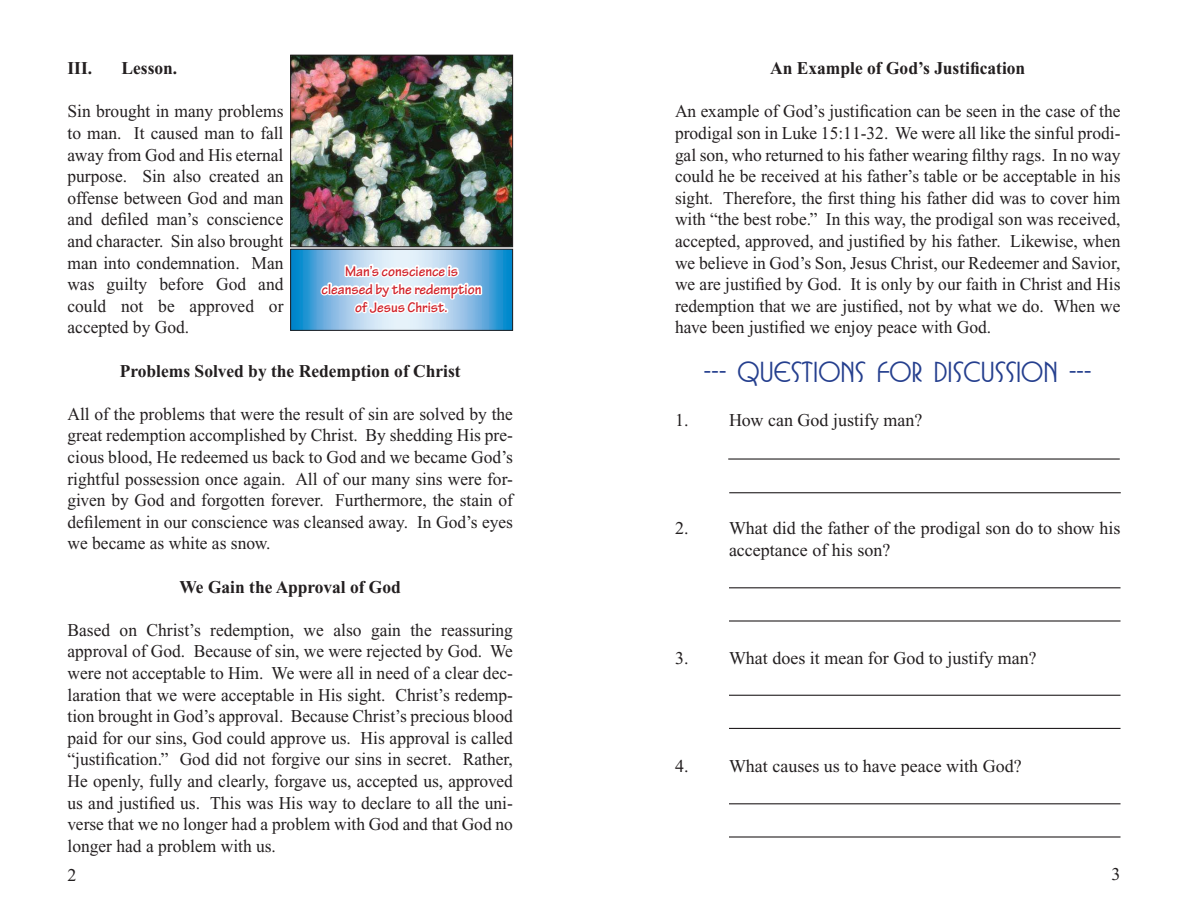
<style>
.page{position:relative;width:1188px;height:918px;background:#fff}
.page>*{position:absolute;margin:0;border:0;box-sizing:border-box;transform-origin:0 0}
.t1{font:500 27px "Busorama IT Cby BT";color:#253f8e}
.t2{font:18px/21.6px "Times New Roman";color:#231f20;text-align:justify}
.t3{font:700 18px "Times New Roman";color:#231f20}
.t4{font:700 15px/18px "Tekton Pro";color:#d1232a;text-align:center;scale:.95 1}
</style>
<div class="page">
<img style="left:292px;top:57px;width:219px;height:188px">
<div style="left:290px;top:55px;width:223px;height:192px;border:1px solid #231f20"></div>
<svg style="left:292px;top:251px;width:219px;height:78px;background:#64b0de"></svg>
<svg style="left:319px;top:257px;width:165px;height:59px"></svg>
<div style="left:290px;top:249px;width:223px;height:82px;border:1px solid #231f20"></div>
<hr style="left:728px;top:458px;width:392px;height:2px;background:#231f20">
<hr style="left:729px;top:492px;width:392px;height:1px;background:#231f20">
<hr style="left:729px;top:587px;width:392px;height:1px;background:#231f20">
<hr style="left:729px;top:620px;width:392px;height:2px;background:#231f20">
<hr style="left:729px;top:695px;width:392px;height:1px;background:#231f20">
<hr style="left:729px;top:728px;width:392px;height:1px;background:#231f20">
<hr style="left:729px;top:803px;width:392px;height:1px;background:#231f20">
<hr style="left:729px;top:836px;width:392px;height:2px;background:#231f20">
<p class="t3" style="left:68px;top:58px;width:26px">III.</p>
<p class="t3" style="left:122px;top:58px;width:57px">Lesson.</p>
<p class="t2" style="left:68px;top:100px;width:218px">Sin brought in many problems to man. It caused man to fall away from God and His eternal purpose. Sin also created an offense between God and man and defiled man’s conscience and character. Sin also brought man into condemnation. Man was guilty before God and could not be approved or accepted by God.</p>
<p class="t3" style="left:120px;top:360px;width:342px">Problems Solved by the Redemption of Christ</p>
<p class="t2" style="left:68px;top:403px;width:447px">All of the problems that were the result of sin are solved by the great redemption accomplished by Christ. By shedding His pre&shy;cious blood, He redeemed us back to God and we became God’s rightful possession once again. All of our many sins were for&shy;given by God and forgotten forever. Furthermore, the stain of defilement in our conscience was cleansed away. In God’s eyes we became as white as snow.</p>
<p class="t3" style="left:180px;top:576px;width:223px">We Gain the Approval of God</p>
<p class="t2" style="left:68px;top:619px;width:447px">Based on Christ’s redemption, we also gain the reassuring approval of God. Because of sin, we were rejected by God. We were not acceptable to Him. We were all in need of a clear dec&shy;laration that we were acceptable in His sight. Christ’s redemp&shy;tion brought in God’s approval. Because Christ’s precious blood paid for our sins, God could approve us. His approval is called “justification.” God did not forgive our sins in secret. Rather, He openly, fully and clearly, forgave us, accepted us, approved us and justified us. This was His way to declare to all the uni&shy;verse that we no longer had a problem with God and that God no longer had a problem with us.</p>
<p class="t4" style="left:322px;top:262px;width:170px">Man’s conscience is cleansed by the redemption of Jesus Christ.</p>
<p class="t2" style="left:68px;top:864px;width:10px">2</p>
<p class="t3" style="left:770px;top:58px;width:257px">An Example of God’s Justification</p>
<p class="t2" style="left:675px;top:100px;width:447px">An example of God’s justification can be seen in the case of the prodigal son in Luke 15:11-32. We were all like the sinful prodi&shy;gal son, who returned to his father wearing filthy rags. In no way could he be received at his father’s table or be acceptable in his sight. Therefore, the first thing his father did was to cover him with “the best robe.” In this way, the prodigal son was received, accepted, approved, and justified by his father. Likewise, when we believe in God’s Son, Jesus Christ, our Redeemer and Savior, we are justified by God. It is only by our faith in Christ and His redemption that we are justified, not by what we do. When we have been justified we enjoy peace with God.</p>
<h1 class="t1" style="left:704px;top:356px;width:389px">--- QUESTIONS FOR DISCUSSION ---</h1>
<p class="t2" style="left:675px;top:409px;width:249px">1. How can God justify man?</p>
<p class="t2" style="left:729px;top:517px;width:393px;text-indent:-54px">2. What did the father of the prodigal son do to show his acceptance of his son?</p>
<p class="t2" style="left:675px;top:647px;width:363px">3. What does it mean for God to justify man?</p>
<p class="t2" style="left:675px;top:755px;width:348px">4. What causes us to have peace with God?</p>
<p class="t2" style="left:1112px;top:863px;width:11px">3</p>
</div>
